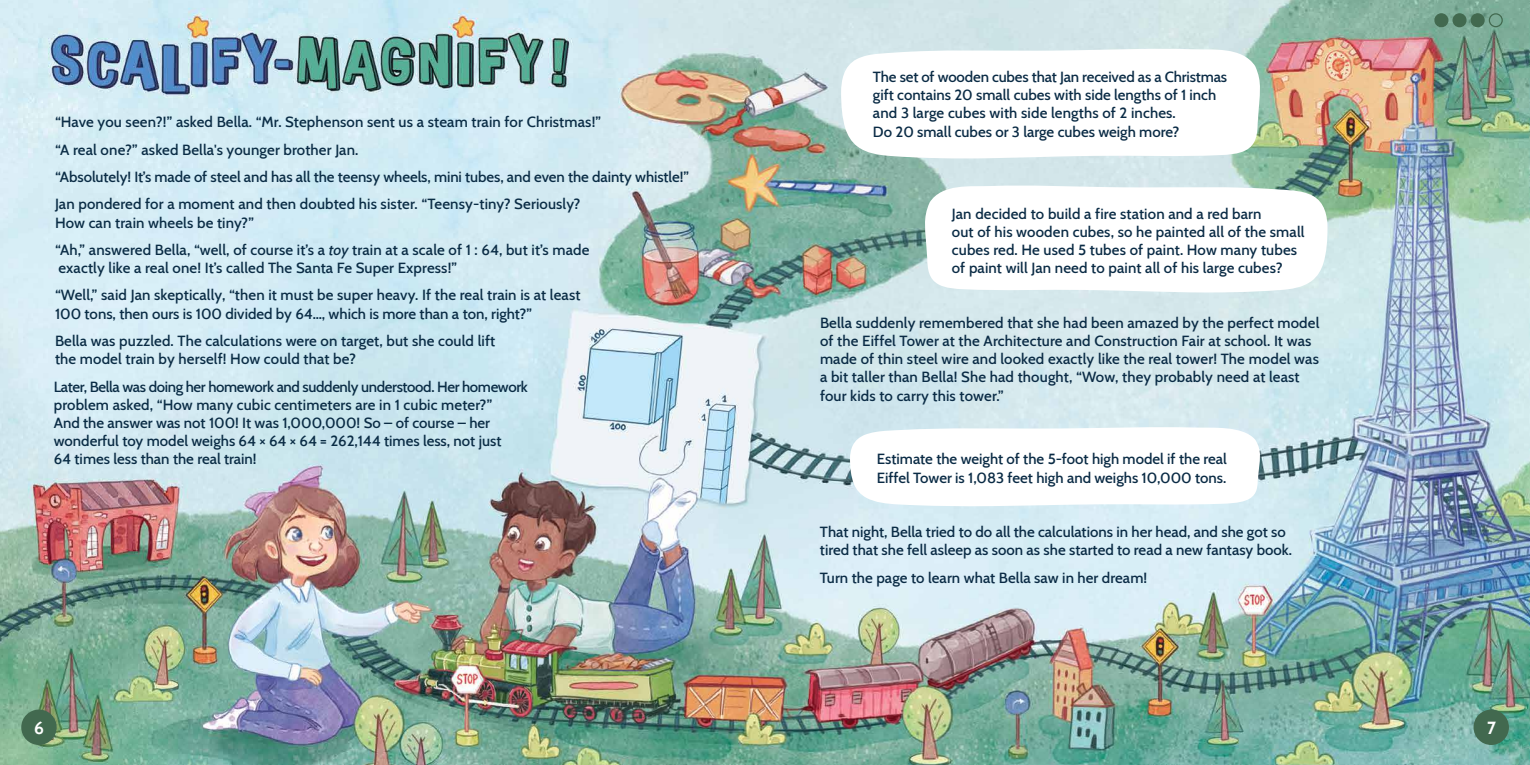
<style>
.page{position:relative;width:1530px;height:765px;background:#fff}
.page>*{position:absolute;margin:0;border:0;box-sizing:border-box;transform-origin:0 0}
.t1{font:700 17.5px "Cabin";color:#fff}
.t2{font:500 15px/18.2px "Cabin";letter-spacing:.005em;color:#0a2b45}
.t3{font:500 15px/27.4px "Cabin";letter-spacing:.005em;color:#0a2c45}
.t4{font:500 15px/27.4px "Cabin";letter-spacing:-.025em;color:#0a2c45}
.s1{font-style:italic}
</style>
<div class="page">
<img style="left:0;top:0;width:1530px;height:765px">
<svg style="left:850px;top:425px;width:413px;height:81px"></svg>
<svg style="left:841px;top:46px;width:422px;height:113px"></svg>
<svg style="left:922px;top:183px;width:406px;height:110px"></svg>
<div style="left:21px;top:710px;width:36px;height:35px;background:#42694f;border-radius:50%"></div>
<div style="left:1474px;top:710px;width:35px;height:35px;background:#42694f;border-radius:50%"></div>
<div style="left:1435px;top:14px;width:13px;height:13px;background:#42694f;border-radius:50%"></div>
<div style="left:1434px;top:13px;width:14px;height:14px;border:1px solid #42694f;border-radius:50%"></div>
<div style="left:1453px;top:14px;width:13px;height:13px;background:#42694f;border-radius:50%"></div>
<div style="left:1453px;top:13px;width:14px;height:14px;border:1px solid #42694f;border-radius:50%"></div>
<div style="left:1471px;top:14px;width:13px;height:13px;background:#42694f;border-radius:50%"></div>
<div style="left:1471px;top:13px;width:14px;height:14px;border:1px solid #42694f;border-radius:50%"></div>
<div style="left:1489px;top:13px;width:14px;height:14px;border:1px solid #42694f;border-radius:50%"></div>
<p class="t3" style="left:55px;top:108px;width:636px">“Have you seen?!” asked Bella. “Mr. Stephenson sent us a steam train for Christmas!”<br>“A real one?” asked Bella's younger brother Jan.<br>“Absolutely! It’s made of steel and has all the teensy wheels, mini tubes, and even the dainty whistle!” Jan pondered for a moment and then doubted his sister. “Teensy-tiny? Seriously?</p>
<p class="t3" style="left:55px;top:208px;width:536px">How can train wheels be tiny?”<br>“Ah,” answered Bella, “well, of course it’s a <span class="s1">toy</span> train at a scale of 1 : 64, but it’s made</p>
<p class="t3" style="left:55px;top:253px;width:527px">exactly like a real one! It’s called The Santa Fe Super Express!”<br>“Well,” said Jan skeptically, “then it must be super heavy. If the real train is at least</p>
<p class="t3" style="left:55px;top:299px;width:479px">100 tons, then ours is 100 divided by 64…, which is more than a ton, right?”<br>Bella was puzzled. The calculations were on target, but she could lift</p>
<p class="t4" style="left:54px;top:344px;width:476px">the model train by herself! How could that be?<br>Later, Bella was doing her homework and suddenly understood. Her homework</p>
<p class="t3" style="left:54px;top:394px;width:449px;line-height:18.2px">problem asked, “How many cubic centimeters are in 1 cubic meter?” And the answer was not 100! It was 1,000,000! So – of course – her wonderful toy model weighs 64 × 64 × 64 = 262,144 times less, not just 64 times less than the real train!</p>
<p class="t2" style="left:873px;top:67px;width:356px">The set of wooden cubes that Jan received as a Christmas gift contains 20 small cubes with side lengths of 1 inch and 3 large cubes with side lengths of 2 inches.<br>Do 20 small cubes or 3 large cubes weigh more?</p>
<p class="t2" style="left:952px;top:203px;width:354px">Jan decided to build a fire station and a red barn<br>out of his wooden cubes, so he painted all of the small cubes red. He used 5 tubes of paint. How many tubes of paint will Jan need to paint all of his large cubes?</p>
<p class="t2" style="left:820px;top:312px;width:501px">Bella suddenly remembered that she had been amazed by the perfect model of the Eiffel Tower at the Architecture and Construction Fair at school. It was made of thin steel wire and looked exactly like the real tower! The model was a bit taller than Bella! She had thought, “Wow, they probably need at least four kids to carry this tower.”</p>
<p class="t2" style="left:877px;top:449px;width:351px">Estimate the weight of the 5-foot high model if the real<br>Eiffel Tower is 1,083 feet high and weighs 10,000 tons.</p>
<p class="t2" style="left:820px;top:522px;width:474px">That night, Bella tried to do all the calculations in her head, and she got so tired that she fell asleep as soon as she started to read a new fantasy book.</p>
<p class="t2" style="left:820px;top:567px;width:329px">Turn the page to learn what Bella saw in her dream!</p>
<p class="t1" style="left:34px;top:714px;width:11px">6</p>
<p class="t1" style="left:1487px;top:714px;width:10px">7</p>
</div>
